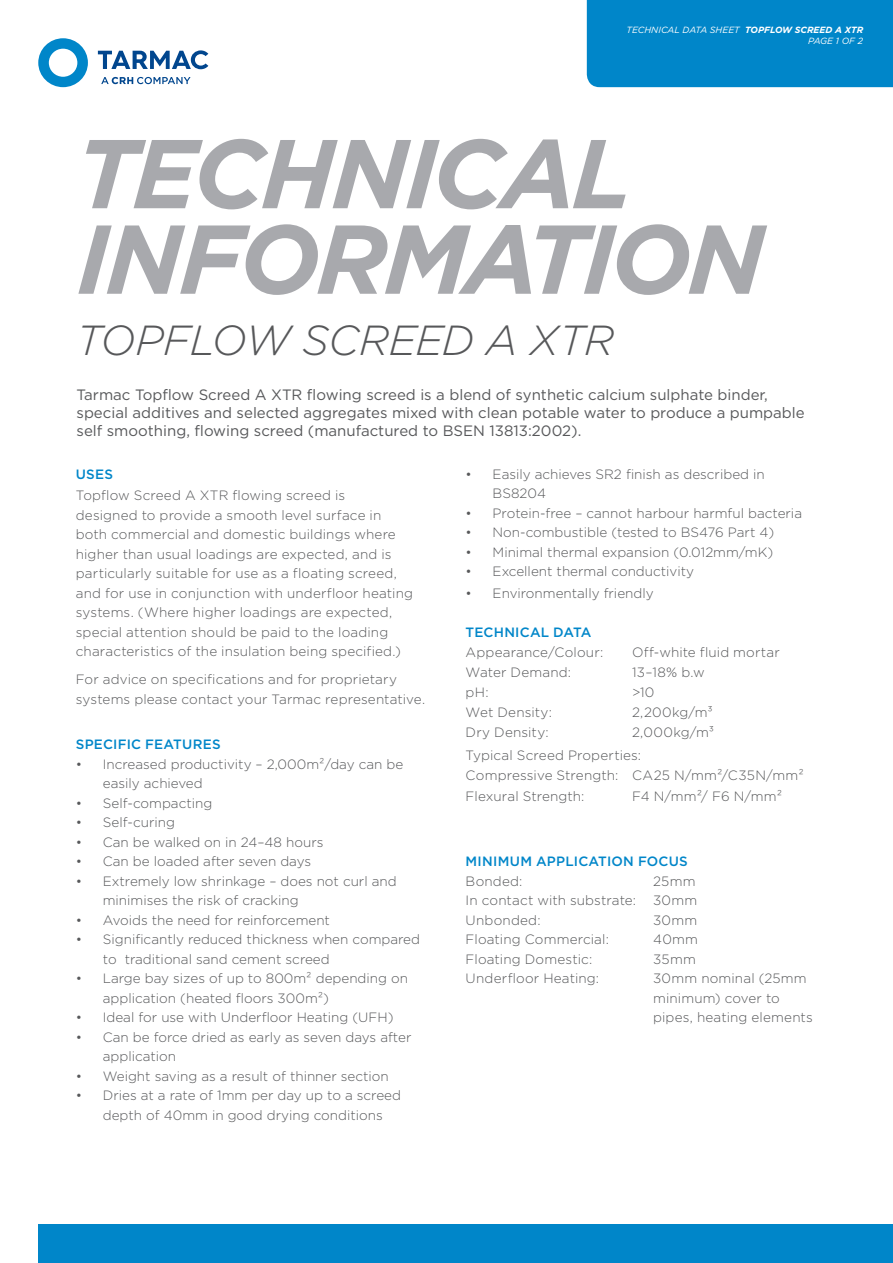
<style>
.page{position:relative;width:893px;height:1263px;background:#fff}
.page>*{position:absolute;margin:0;border:0;box-sizing:border-box;transform-origin:0 0}
.t1{font:italic 700 97.5px "Gotham";letter-spacing:-.04em;color:#a8a9ad}
.HEADER_30pt_34pt{font:italic 300 42px "Gotham";letter-spacing:-.02em;color:#57585a}
.t2{font:15px/18px "Gotham";color:#57585a}
.BODY_9pt_13pt{font:300 13.5px/19.5px "Gotham";color:#57585a}
.t3{font:500 13.5px "Gotham";letter-spacing:.015em;color:#0086c9}
.t4{font:italic 9px "Gotham";color:#fff}
.s1{font-weight:700}
</style>
<div class="page">
<div style="left:38px;top:1225px;width:855px;height:38px;background:#0086c9"></div>
<svg style="left:101px;top:77px;width:90px;height:7px"></svg>
<svg style="left:98px;top:50px;width:110px;height:19px"></svg>
<svg style="left:38px;top:38px;width:50px;height:49px"></svg>
<div style="left:587px;top:0;width:306px;height:87px;background:#0086c9"></div>
<p class="t4" style="left:626px;top:24px;width:238px">TECHNICAL DATA SHEET <span class="s1">TOPFLOW SCREED A XTR</span></p>
<p class="t4" style="left:808px;top:35px;width:57px">PAGE 1 OF 2</p>
<p class="t1" style="left:77px;top:109px;width:558px">TECHNICAL</p>
<p class="t1" style="left:77px;top:195px;width:689px">INFORMATION</p>
<p class="HEADER_30pt_34pt" style="left:77px;top:313px;width:539px">TOPFLOW SCREED A XTR</p>
<p class="t2" style="left:77px;top:385px;width:730px">Tarmac Topflow Screed A XTR flowing screed is a blend of synthetic calcium sulphate binder, special additives and selected aggregates mixed with clean potable water to produce a pumpable self smoothing, flowing screed (manufactured to BSEN 13813:2002).</p>
<p class="t3" style="left:76px;top:465px;width:39px">USES</p>
<p class="BODY_9pt_13pt" style="left:76px;top:485px;width:339px">Topflow Screed A XTR flowing screed is<br>designed to provide a smooth level surface in both commercial and domestic buildings where higher than usual loadings are expected, and is particularly suitable for use as a floating screed, and for use in conjunction with underfloor heating systems. (Where higher loadings are expected, special attention should be paid to the loading characteristics of the insulation being specified.)</p>
<p class="BODY_9pt_13pt" style="left:76px;top:669px;width:351px">For advice on specifications and for proprietary systems please contact your Tarmac representative.</p>
<p class="t3" style="left:76px;top:735px;width:147px">SPECIFIC FEATURES</p>
<p class="BODY_9pt_13pt" style="left:103px;top:754px;width:302px;text-indent:-27px">• Increased productivity – 2,000m²/day can be easily achieved</p>
<p class="BODY_9pt_13pt" style="left:76px;top:793px;width:138px">• Self-compacting</p>
<p class="BODY_9pt_13pt" style="left:76px;top:812px;width:101px">• Self-curing</p>
<p class="BODY_9pt_13pt" style="left:76px;top:832px;width:249px">• Can be walked on in 24–48 hours</p>
<p class="BODY_9pt_13pt" style="left:76px;top:851px;width:237px">• Can be loaded after seven days</p>
<p class="BODY_9pt_13pt" style="left:103px;top:871px;width:295px;text-indent:-27px">• Extremely low shrinkage – does not curl and minimises the risk of cracking</p>
<p class="BODY_9pt_13pt" style="left:76px;top:910px;width:256px">• Avoids the need for reinforcement</p>
<p class="BODY_9pt_13pt" style="left:103px;top:929px;width:319px;text-indent:-27px">• Significantly reduced thickness when compared to traditional sand cement screed</p>
<p class="BODY_9pt_13pt" style="left:103px;top:968px;width:307px;text-indent:-27px">• Large bay sizes of up to 800m² depending on application (heated floors 300m²)</p>
<p class="BODY_9pt_13pt" style="left:76px;top:1007px;width:319px">• Ideal for use with Underfloor Heating (UFH)</p>
<p class="BODY_9pt_13pt" style="left:103px;top:1027px;width:310px;text-indent:-27px">• Can be force dried as early as seven days after application</p>
<p class="BODY_9pt_13pt" style="left:76px;top:1066px;width:315px">• Weight saving as a result of thinner section</p>
<p class="BODY_9pt_13pt" style="left:103px;top:1085px;width:300px;text-indent:-27px">• Dries at a rate of 1mm per day up to a screed depth of 40mm in good drying conditions</p>
<p class="BODY_9pt_13pt" style="left:493px;top:464px;width:274px;text-indent:-27px">• Easily achieves SR2 finish as described in<br>BS8204</p>
<p class="BODY_9pt_13pt" style="left:466px;top:503px;width:338px">• Protein-free – cannot harbour harmful bacteria</p>
<p class="BODY_9pt_13pt" style="left:466px;top:522px;width:310px">• Non-combustible (tested to BS476 Part 4)</p>
<p class="BODY_9pt_13pt" style="left:466px;top:542px;width:309px">• Minimal thermal expansion (0.012mm/mK)</p>
<p class="BODY_9pt_13pt" style="left:466px;top:561px;width:230px">• Excellent thermal conductivity</p>
<p class="BODY_9pt_13pt" style="left:466px;top:583px;width:190px">• Environmentally friendly</p>
<p class="t3" style="left:466px;top:623px;width:128px">TECHNICAL DATA</p>
<p class="BODY_9pt_13pt" style="left:466px;top:642px;width:139px">Appearance/Colour:</p>
<p class="BODY_9pt_13pt" style="left:632px;top:642px;width:149px">Off-white fluid mortar</p>
<p class="BODY_9pt_13pt" style="left:466px;top:662px;width:107px">Water Demand:</p>
<p class="BODY_9pt_13pt" style="left:632px;top:662px;width:74px">13–18% b.w</p>
<p class="BODY_9pt_13pt" style="left:466px;top:682px;width:24px">pH:</p>
<p class="BODY_9pt_13pt" style="left:632px;top:682px;width:24px">&gt;10</p>
<p class="BODY_9pt_13pt" style="left:466px;top:702px;width:88px">Wet Density:</p>
<p class="BODY_9pt_13pt" style="left:632px;top:702px;width:82px">2,200kg/m³</p>
<p class="BODY_9pt_13pt" style="left:466px;top:722px;width:85px">Dry Density:</p>
<p class="BODY_9pt_13pt" style="left:632px;top:722px;width:84px">2,000kg/m³</p>
<p class="BODY_9pt_13pt" style="left:466px;top:745px;width:177px">Typical Screed Properties:</p>
<p class="BODY_9pt_13pt" style="left:466px;top:765px;width:340px">Compressive Strength: CA25 N/mm²/C35N/mm²</p>
<p class="BODY_9pt_13pt" style="left:466px;top:786px;width:120px">Flexural Strength:</p>
<p class="BODY_9pt_13pt" style="left:632px;top:786px;width:152px">F4 N/mm²/ F6 N/mm²</p>
<p class="t3" style="left:466px;top:853px;width:224px">MINIMUM APPLICATION FOCUS</p>
<p class="BODY_9pt_13pt" style="left:466px;top:871px;width:58px">Bonded:</p>
<p class="BODY_9pt_13pt" style="left:653px;top:871px;width:44px">25mm</p>
<p class="BODY_9pt_13pt" style="left:466px;top:890px;width:172px">In contact with substrate:</p>
<p class="BODY_9pt_13pt" style="left:653px;top:890px;width:46px">30mm</p>
<p class="BODY_9pt_13pt" style="left:466px;top:910px;width:76px">Unbonded:</p>
<p class="BODY_9pt_13pt" style="left:653px;top:910px;width:46px">30mm</p>
<p class="BODY_9pt_13pt" style="left:466px;top:929px;width:145px">Floating Commercial:</p>
<p class="BODY_9pt_13pt" style="left:653px;top:929px;width:46px">40mm</p>
<p class="BODY_9pt_13pt" style="left:466px;top:949px;width:128px">Floating Domestic:</p>
<p class="BODY_9pt_13pt" style="left:653px;top:949px;width:44px">35mm</p>
<p class="BODY_9pt_13pt" style="left:466px;top:968px;width:135px">Underfloor Heating:</p>
<p class="BODY_9pt_13pt" style="left:653px;top:968px;width:161px">30mm nominal (25mm minimum) cover to pipes, heating elements</p>
</div>
